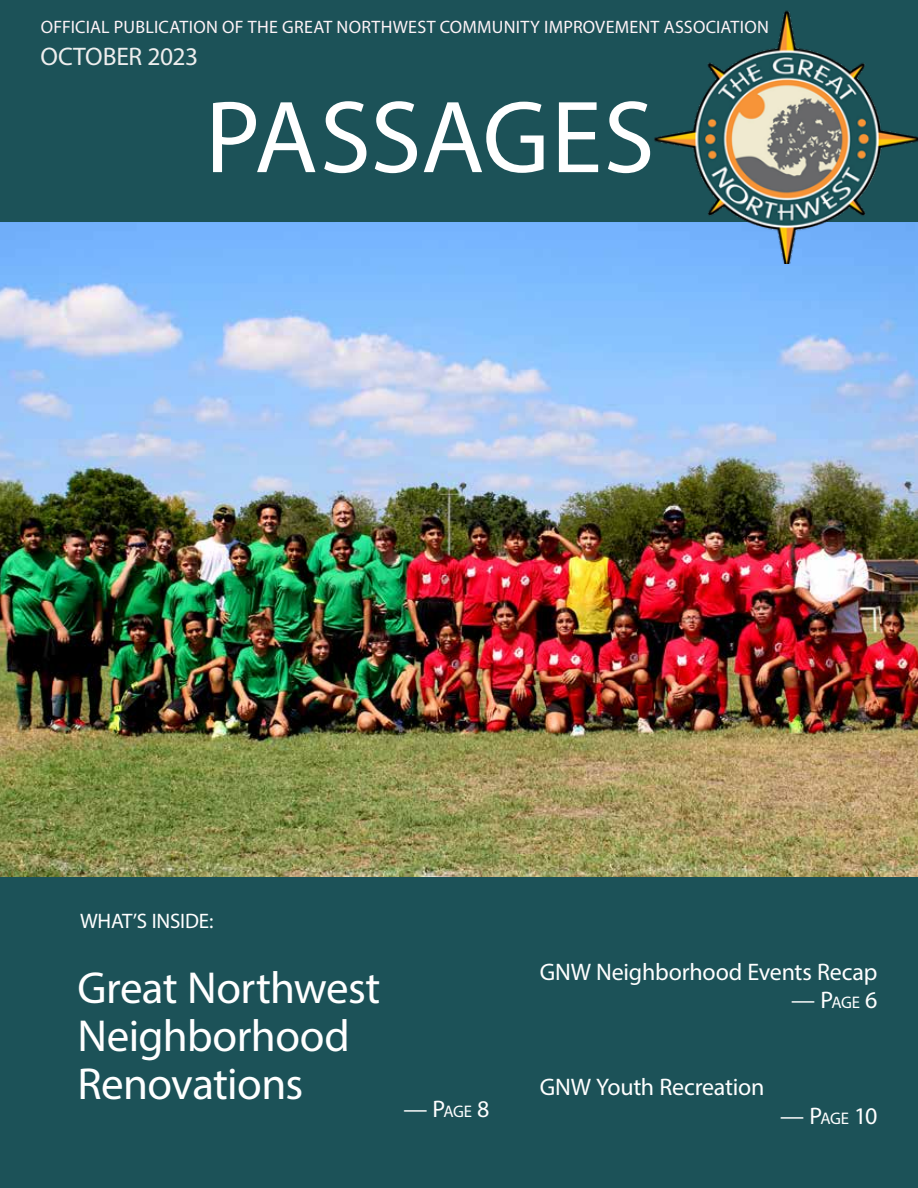
<style>
.page{position:relative;width:918px;height:1188px;background:#fff}
.page>*{position:absolute;margin:0;border:0;box-sizing:border-box;transform-origin:0 0}
.t1{font:103.5px "Myriad Pro";letter-spacing:-.005em;color:#fff}
.t2{font:45px/48px "Myriad Pro";letter-spacing:-.01em;color:#fff}
.t3{font:25.5px "Myriad Pro";letter-spacing:-.015em;color:#eee}
.t4{font:24px "Myriad Pro";letter-spacing:-.01em;color:#fff}
.t5{font:24px "Myriad Pro";color:#fff}
.t6{font:21px "Myriad Pro";letter-spacing:-.01em;color:#fff}
.t7{font:18px "Myriad Pro";letter-spacing:.015em;color:#fef3f7}
.t8{font:16.8px "Myriad Pro";color:#fff}
.s1{font-size:16.8px}
.s2{font-size:24px}
.s3{font-style:inherit}
</style>
<div class="page">
<img style="left:0;top:222px;width:918px;height:656px">
<div style="left:0;top:61px;width:918px;height:161px;background:#1c5258"></div>
<div style="left:0;top:878px;width:918px;height:310px;background:#1c5258"></div>
<div style="left:0;top:0;width:918px;height:81px;background:#1c5258"></div>
<img style="left:651px;top:10px;width:267px;height:254px">
<p class="t7" style="left:41px;top:15px;width:730px">OFFICIAL PUBLICATION OF THE GREAT NORTHWEST COMMUNITY IMPROVEMENT ASSOCIATION</p>
<h3 class="t3" style="left:40px;top:41px;width:159px">OCTOBER 2023</h3>
<h1 class="t1" style="left:205px;top:74px;width:451px">PASSAGES</h1>
<p class="t6" style="left:80px;top:908px;width:135px">WHAT’S INSIDE:</p>
<h2 class="t2" style="left:77px;top:963px;width:305px">Great Northwest<br>Neighborhood<br>Renovations</h2>
<h3 class="t5" style="left:403px;top:1094px;width:88px">— P<span class="s1">AGE</span> 8</h3>
<h3 class="t4" style="left:540px;top:957px;width:339px">GNW Neighborhood Events Recap</h3>
<p class="t8" style="left:791px;top:992px;width:88px"><span class="s2">—</span> <span class="s2">P</span>AGE <span class="s2">6</span></p>
<h3 class="t4" style="left:540px;top:1072px;width:226px">GNW Youth Recreation</h3>
<h3 class="t4" style="left:780px;top:1101px;width:99px">— <span class="s3">P</span><span class="s1">AGE</span> 10</h3>
</div>
